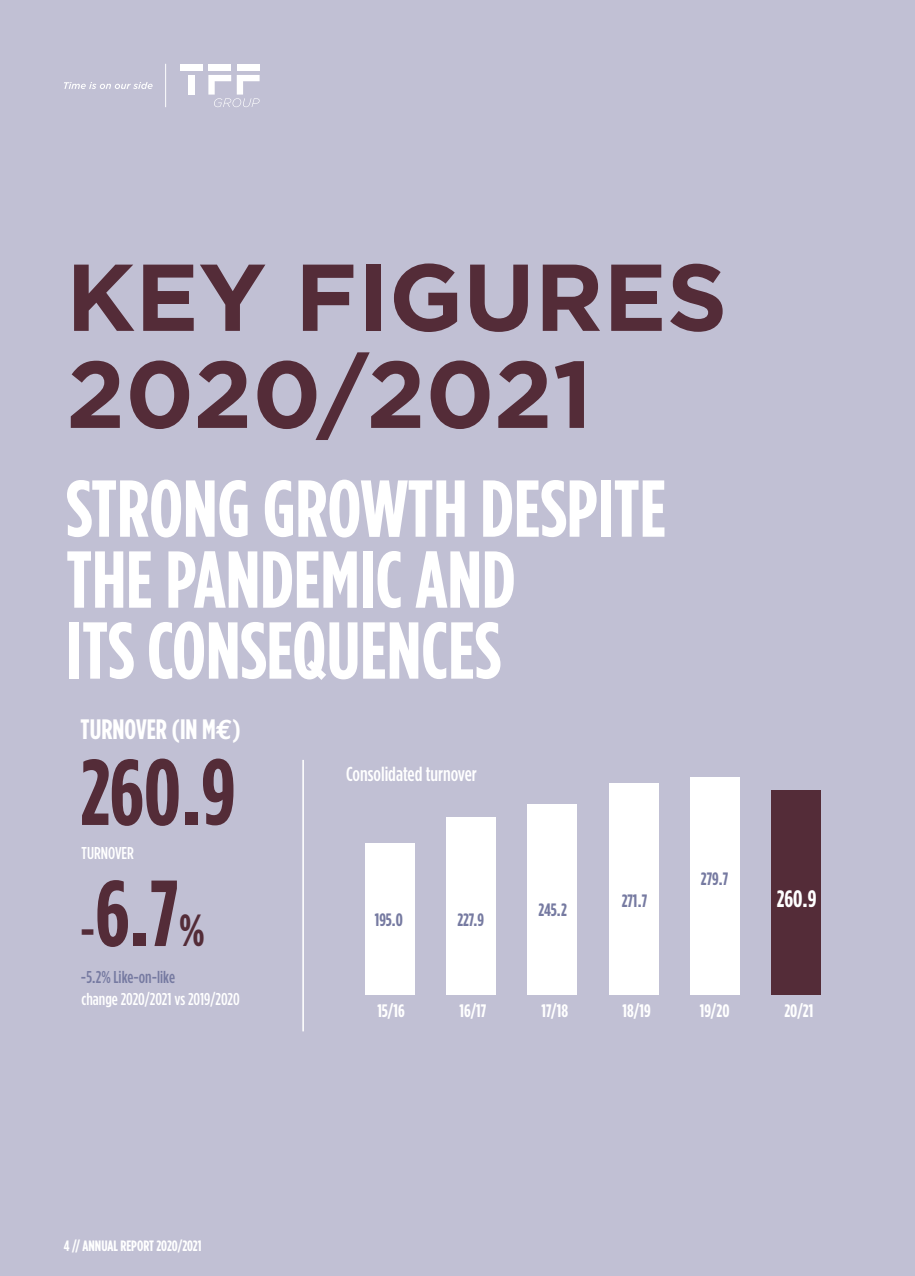
<style>
.page{position:relative;width:915px;height:1276px;background:#fff}
.page>*{position:absolute;margin:0;border:0;box-sizing:border-box;transform-origin:0 0}
.t1{font:700 94.65px/97.1px "Gotham";color:#542c38}
.t2{font:700 condensed 93.45px/121.1px "Gotham HTF";color:#542c38}
.t3{font:700 condensed 80.4px/70.9px "Gotham HTF";color:#fff}
.t4{font:700 condensed 28.05px "Gotham HTF";color:#fff}
.t5{font:700 condensed 23.7px "Gotham HTF";color:#fff}
.t6{font:500 condensed 20.25px "Gotham HTF";color:#fff}
.t7{font:700 condensed 18px "Gotham HTF";color:#fff}
.t8{font:700 condensed 17.85px "Gotham HTF";color:#767aa1}
.t9{font:500 condensed 17.1px "Gotham HTF";color:#fff}
.t10{font:500 condensed 17.1px "Gotham HTF";color:#767aa1}
.t11{font:700 condensed 15px "Gotham HTF";color:#fff}
.s1{font-family:"Euro Mono Std";font-stretch:normal}
.s2{font-size:45px}
</style>
<div class="page">
<div style="left:0;top:0;width:914px;height:1276px;background:#c1c0d4"></div>
<hr style="left:165px;top:64px;width:1px;height:43px;background:#fff">
<svg style="left:64px;top:82px;width:88px;height:7px"></svg>
<div style="left:180px;top:64px;width:23px;height:6px;background:#fff"></div>
<div style="left:188px;top:75px;width:6px;height:20px;background:#fff"></div>
<div style="left:208px;top:64px;width:23px;height:6px;background:#fff"></div>
<div style="left:237px;top:64px;width:22px;height:6px;background:#fff"></div>
<svg style="left:208px;top:75px;width:51px;height:32px"></svg>
<hr style="left:302px;top:760px;width:2px;height:271px;background:#fff">
<div style="left:365px;top:843px;width:50px;height:151px;background:#fff"></div>
<div style="left:446px;top:817px;width:50px;height:177px;background:#fff"></div>
<div style="left:527px;top:804px;width:50px;height:190px;background:#fff"></div>
<div style="left:608px;top:783px;width:50px;height:211px;background:#fff"></div>
<div style="left:689px;top:777px;width:50px;height:217px;background:#fff"></div>
<div style="left:770px;top:789px;width:50px;height:205px;background:#542c38"></div>
<p class="t1" style="left:66px;top:248px;width:662px">KEY FIGURES<br>2020/2021</p>
<p class="t3" style="left:66px;top:471px;width:601px">STRONG GROWTH DESPITE<br>THE PANDEMIC AND<br>ITS CONSEQUENCES</p>
<p class="t4" style="left:81px;top:713px;width:162px">TURNOVER (IN M<span class="s1">€</span>)</p>
<p class="t2" style="left:80px;top:729px;width:157px">260.9 <span class="s2">-</span>6.7<span class="s2">%</span></p>
<p class="t6" style="left:346px;top:763px;width:132px">Consolidated turnover</p>
<p class="t9" style="left:82px;top:843px;width:54px">TURNOVER</p>
<p class="t8" style="left:700px;top:869px;width:29px">279.7</p>
<p class="t8" style="left:621px;top:890px;width:27px">271.7</p>
<p class="t8" style="left:538px;top:899px;width:30px">245.2</p>
<p class="t8" style="left:375px;top:910px;width:30px">195.0</p>
<p class="t8" style="left:457px;top:910px;width:28px">227.9</p>
<p class="t10" style="left:81px;top:967px;width:95px">-5.2% Like-on-like</p>
<p class="t9" style="left:82px;top:989px;width:159px">change 2020/2021 vs 2019/2020</p>
<p class="t7" style="left:377px;top:1000px;width:29px">15/16</p>
<p class="t7" style="left:459px;top:1000px;width:28px">16/17</p>
<p class="t7" style="left:541px;top:1000px;width:28px">17/18</p>
<p class="t7" style="left:622px;top:1000px;width:30px">18/19</p>
<p class="t7" style="left:699px;top:1000px;width:31px">19/20</p>
<p class="t5" style="left:776px;top:885px;width:41px">260.9</p>
<p class="t7" style="left:784px;top:1000px;width:30px">20/21</p>
<p class="t11" style="left:64px;top:1237px;width:139px">4 // ANNUAL REPORT 2020/2021</p>
</div>
